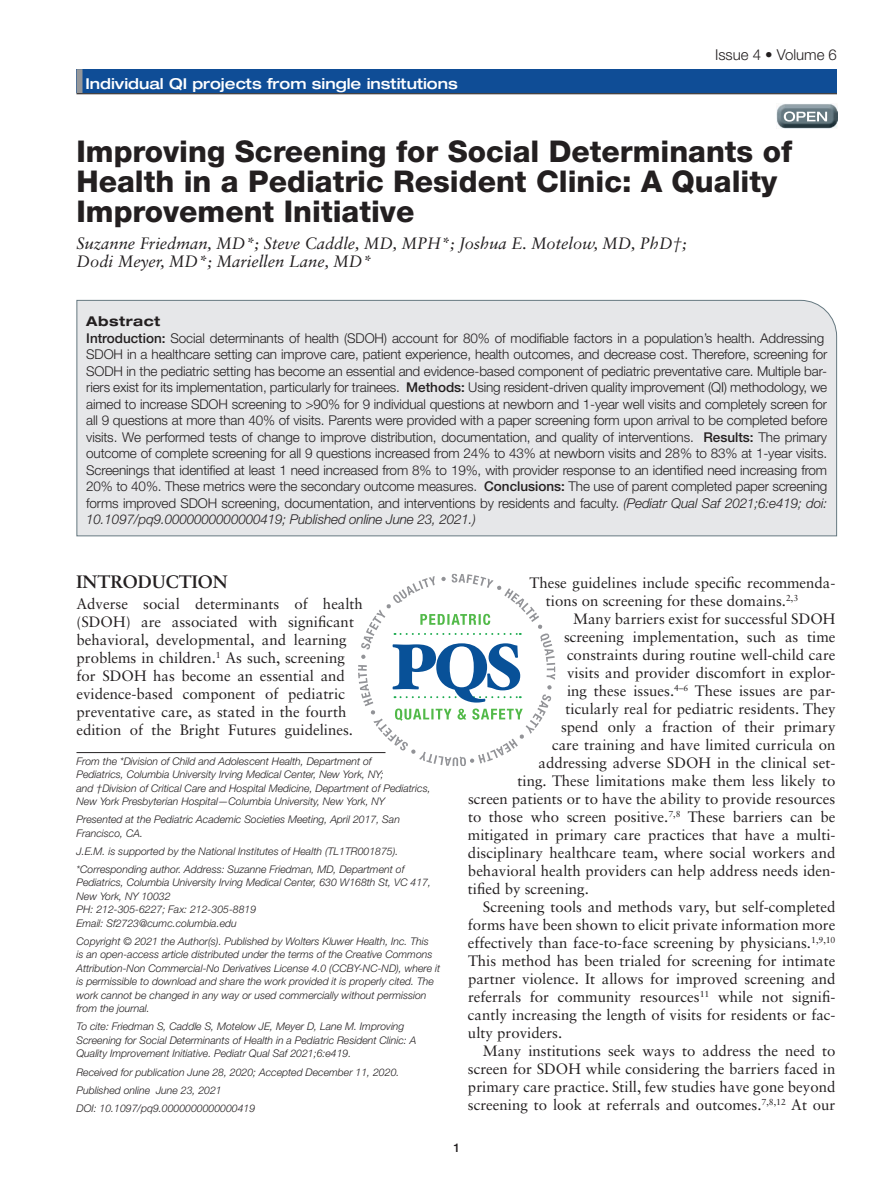
<style>
.page{position:relative;width:891px;height:1188px;background:#fff}
.page>*{position:absolute;margin:0;border:0;box-sizing:border-box;transform-origin:0 0}
.t1{font:800 30px/30px "Helvetica Neue LT Std";color:#231f20}
.t2{font:700 18px "Sabon LT Std";color:#231f20}
.t3{font:italic 16.5px/18px "Sabon LT Std";color:#231f20}
.t4{font:15px/18px "Sabon LT Std";color:#231f20}
.t5{font:500 expanded 15px "Helvetica Neue LT Std";color:#fff}
.t6{font:300 15px "Helvetica Neue LT Std";color:#231f20}
.t7{font:300 13.5px/16.5px "Helvetica Neue LT Std";letter-spacing:-.01em;color:#231f20}
.t8{font:500 12px "Helvetica Neue LT Std";color:#231f20}
.t9{font:italic 300 10.5px/13.5px "Helvetica Neue LT Std";color:#231f20}
.s1{font-weight:700;font-stretch:expanded}
.s2{font-weight:500}
.s3{font-style:italic}
</style>
<div class="page">
<img style="left:776px;top:104px;width:61px;height:25px">
<svg style="left:784px;top:111px;width:43px;height:11px"></svg>
<div style="left:76px;top:300px;width:761px;height:237px;background:#e6e7e9"></div>
<hr style="left:76px;top:752px;width:310px;height:1px;background:#231f20">
<svg style="left:358px;top:574px;width:197px;height:192px"></svg>
<div style="left:76px;top:69px;width:761px;height:24px;background:#0f4d96"></div>
<div style="left:76px;top:69px;width:6px;height:24px;background:#95979a"></div>
<hr style="left:76px;top:93px;width:761px;height:1px;background:#231f20">
<p class="t5" style="left:86px;top:74px;width:374px">Individual QI projects from single institutions</p>
<p class="t6" style="left:715px;top:46px;width:123px">Issue 4 • Volume 6</p>
<h1 class="t1" style="left:76px;top:136px;width:717px">Improving Screening for Social Determinants of<br>Health in a Pediatric Resident Clinic: A Quality<br>Improvement Initiative</h1>
<p class="t3" style="left:76px;top:234px;width:612px">Suzanne Friedman, MD*; Steve Caddle, MD, MPH*; Joshua E. Motelow, MD, PhD†;<br>Dodi Meyer, MD*; Mariellen Lane, MD*</p>
<p class="t7" style="left:86px;top:313px;width:743px"><span class="s1">Abstract<br></span><span class="s2">Introduction:</span> Social determinants of health (SDOH) account for 80% of modifiable factors in a population’s health. Addressing SDOH in a healthcare setting can improve care, patient experience, health outcomes, and decrease cost. Therefore, screening for SODH in the pediatric setting has become an essential and evidence-based component of pediatric preventative care. Multiple bar&shy;riers exist for its implementation, particularly for trainees. <span class="s2">Methods:</span> Using resident-driven quality improvement (QI) methodology, we aimed to increase SDOH screening to &gt;90% for 9 individual questions at newborn and 1-year well visits and completely screen for all 9 questions at more than 40% of visits. Parents were provided with a paper screening form upon arrival to be completed before visits. We performed tests of change to improve distribution, documentation, and quality of interventions. <span class="s2">Results:</span> The primary outcome of complete screening for all 9 questions increased from 24% to 43% at newborn visits and 28% to 83% at 1-year visits.<br>Screenings that identified at least 1 need increased from 8% to 19%, with provider response to an identified need increasing from 20% to 40%. These metrics were the secondary outcome measures. <span class="s2">Conclusions:</span> The use of parent completed paper screening forms improved SDOH screening, documentation, and interventions by residents and faculty. <span class="s3">(Pediatr Qual Saf 2021;6:e419; doi:<br>10.1097/pq9.0000000000000419; Published online June 23, 2021.)</span></p>
<p class="t2" style="left:76px;top:570px;width:153px">INTRODUCTION</p>
<p class="t4" style="left:76px;top:594px;width:288px">Adverse social determinants of health (SDOH) are associated with significant behavioral, developmental, and learning problems in children.<sup>1</sup> As such, screening for SDOH has become an essential and evidence-based component of pediatric preventative care, as stated in the fourth edition of the Bright Futures guidelines.</p>
<p class="t9" style="left:76px;top:754px;width:356px">From the *Division of Child and Adolescent Health, Department of<br>Pediatrics, Columbia University Irving Medical Center, New York, NY;<br>and †Division of Critical Care and Hospital Medicine, Department of Pediatrics, New York Presbyterian Hospital—Columbia University, New York, NY</p>
<p class="t9" style="left:76px;top:813px;width:325px">Presented at the Pediatric Academic Societies Meeting, April 2017, San<br>Francisco, CA.</p>
<p class="t9" style="left:76px;top:842px;width:329px;line-height:18px">J.E.M. is supported by the National Institutes of Health (TL1TR001875). *Corresponding author. Address: Suzanne Friedman, MD, Department of</p>
<p class="t9" style="left:76px;top:876px;width:356px">Pediatrics, Columbia University Irving Medical Center, 630 W168th St, VC 417, New York, NY 10032<br>PH: 212-305-6227; Fax: 212-305-8819<br>Email: Sf2723@cumc.columbia.edu</p>
<p class="t9" style="left:76px;top:934px;width:365px">Copyright © 2021 the Author(s). Published by Wolters Kluwer Health, Inc. This<br>is an open-access article distributed under the terms of the Creative Commons Attribution-Non Commercial-No Derivatives License 4.0 (CCBY-NC-ND), where it is permissible to download and share the work provided it is properly cited. The work cannot be changed in any way or used commercially without permission from the journal.</p>
<p class="t9" style="left:76px;top:1020px;width:341px">To cite: Friedman S, Caddle S, Motelow JE, Meyer D, Lane M. Improving<br>Screening for Social Determinants of Health in a Pediatric Resident Clinic: A<br>Quality Improvement Initiative. Pediatr Qual Saf 2021;6:e419.</p>
<p class="t9" style="left:76px;top:1063px;width:324px;line-height:18px">Received for publication June 28, 2020; Accepted December 11, 2020.<br>Published online June 23, 2021<br>DOI: 10.1097/pq9.0000000000000419</p>
<p class="t4" style="left:546px;top:573px;width:291px;text-indent:-16px">These guidelines include specific recommenda&shy;tions on screening for these domains.<sup>2,3</sup></p>
<p class="t4" style="left:573px;top:609px;width:264px">Many barriers exist for successful SDOH</p>
<p class="t4" style="left:564px;top:627px;width:273px">screening implementation, such as time</p>
<p class="t4" style="left:567px;top:645px;width:270px">constraints during routine well-child care</p>
<p class="t4" style="left:567px;top:663px;width:270px">visits and provider discomfort in explor-</p>
<p class="t4" style="left:567px;top:681px;width:270px">ing these issues.<sup>4–6</sup> These issues are par-</p>
<p class="t4" style="left:566px;top:699px;width:272px">ticularly real for pediatric residents. They</p>
<p class="t4" style="left:561px;top:717px;width:276px">spend only a fraction of their primary</p>
<p class="t4" style="left:552px;top:735px;width:285px">care training and have limited curricula on</p>
<p class="t4" style="left:539px;top:753px;width:298px">addressing adverse SDOH in the clinical set-</p>
<p class="t4" style="left:518px;top:771px;width:319px">ting. These limitations make them less likely to</p>
<p class="t4" style="left:468px;top:789px;width:369px">screen patients or to have the ability to provide resources</p>
<p class="t4" style="left:468px;top:807px;width:369px">to those who screen positive.<sup>7,8</sup> These barriers can be</p>
<p class="t4" style="left:468px;top:825px;width:369px">mitigated in primary care practices that have a multi-</p>
<p class="t4" style="left:468px;top:843px;width:369px">disciplinary healthcare team, where social workers and</p>
<p class="t4" style="left:468px;top:861px;width:369px">behavioral health providers can help address needs iden-</p>
<p class="t4" style="left:468px;top:879px;width:122px">tified by screening.</p>
<p class="t4" style="left:483px;top:897px;width:354px">Screening tools and methods vary, but self-completed</p>
<p class="t4" style="left:468px;top:915px;width:369px">forms have been shown to elicit private information more</p>
<p class="t4" style="left:468px;top:933px;width:369px">effectively than face-to-face screening by physicians.<sup>1,9,10</sup></p>
<p class="t4" style="left:468px;top:951px;width:369px">This method has been trialed for screening for intimate</p>
<p class="t4" style="left:468px;top:969px;width:369px">partner violence. It allows for improved screening and</p>
<p class="t4" style="left:468px;top:987px;width:369px">referrals for community resources<sup>11</sup> while not signifi-</p>
<p class="t4" style="left:468px;top:1005px;width:369px">cantly increasing the length of visits for residents or fac-</p>
<p class="t4" style="left:468px;top:1023px;width:96px">ulty providers.</p>
<p class="t4" style="left:483px;top:1041px;width:354px">Many institutions seek ways to address the need to</p>
<p class="t4" style="left:468px;top:1059px;width:369px">screen for SDOH while considering the barriers faced in</p>
<p class="t4" style="left:468px;top:1077px;width:369px">primary care practice. Still, few studies have gone beyond</p>
<p class="t4" style="left:468px;top:1095px;width:369px">screening to look at referrals and outcomes.<sup>7,8,12</sup> At our</p>
<p class="t8" style="left:453px;top:1140px;width:8px">1</p>
</div>
